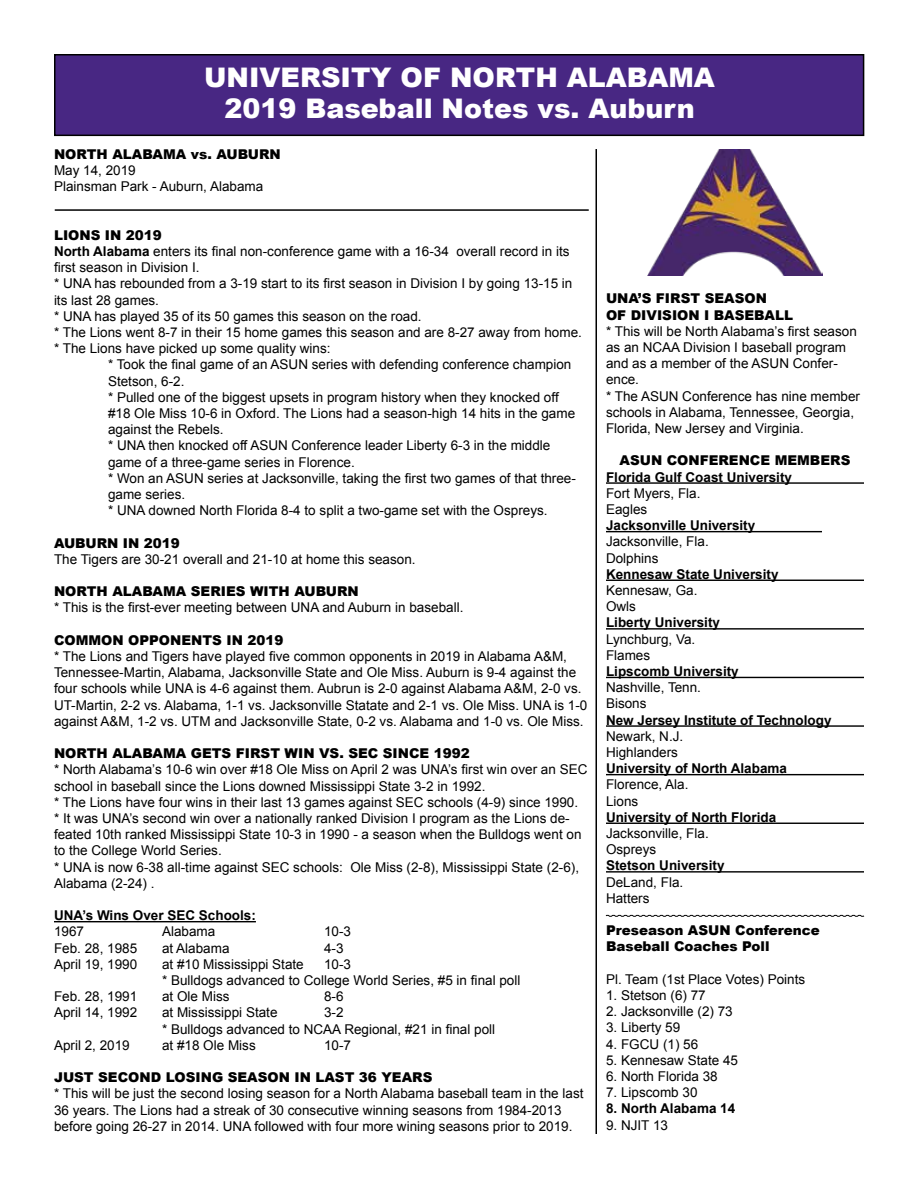
<style>
.page{position:relative;width:918px;height:1188px;background:#fff}
.page>*{position:absolute;margin:0;border:0;box-sizing:border-box;transform-origin:0 0}
.t1{font:900 27px/31.5px "Arial";color:#fff;text-align:center}
.t2{font:13.5px/16.2px "Arial";color:#000}
.t3{font:900 13.5px/16.2px "Arial";color:#000}
.t4{font:700 13.5px "Arial";color:#000}
.s1{font-weight:700}
</style>
<div class="page">
<div style="left:55px;top:55px;width:809px;height:80px;background:#482783"></div>
<div style="left:54px;top:54px;width:810px;height:82px;border:2px solid #000"></div>
<hr style="left:54px;top:921px;width:202px;height:1px;background:#000">
<img style="left:648px;top:149px;width:174px;height:126px">
<hr style="left:596px;top:149px;width:1px;height:985px;background:#000">
<hr style="left:606px;top:482px;width:258px;height:2px;background:#000">
<hr style="left:606px;top:531px;width:216px;height:1px;background:#000">
<hr style="left:606px;top:580px;width:258px;height:1px;background:#000">
<hr style="left:606px;top:628px;width:258px;height:2px;background:#000">
<hr style="left:606px;top:677px;width:258px;height:1px;background:#000">
<hr style="left:606px;top:725px;width:258px;height:2px;background:#000">
<hr style="left:606px;top:774px;width:258px;height:1px;background:#000">
<hr style="left:606px;top:823px;width:258px;height:1px;background:#000">
<hr style="left:606px;top:871px;width:258px;height:2px;background:#000">
<svg style="left:605px;top:915px;width:260px;height:2px"></svg>
<hr style="left:55px;top:209px;width:534px;height:2px;background:#000">
<h1 class="t1" style="left:204px;top:61px;width:512px">UNIVERSITY OF NORTH ALABAMA<br>2019 Baseball Notes vs. Auburn</h1>
<p class="t3" style="left:54px;top:146px;width:228px">NORTH ALABAMA vs. AUBURN</p>
<p class="t2" style="left:54px;top:162px;width:211px">May 14, 2019<br>Plainsman Park - Auburn, Alabama</p>
<p class="t3" style="left:54px;top:227px;width:109px">LIONS IN 2019</p>
<p class="t2" style="left:54px;top:243px;width:517px"><span class="s1">North Alabama</span> enters its final non-conference game with a 16-34 overall record in its</p>
<p class="t2" style="left:54px;top:260px;width:147px">first season in Division I.</p>
<p class="t2" style="left:54px;top:276px;width:520px">* UNA has rebounded from a 3-19 start to its first season in Division I by going 13-15 in</p>
<p class="t2" style="left:54px;top:292px;width:107px">its last 28 games.</p>
<p class="t2" style="left:54px;top:308px;width:369px">* UNA has played 35 of its 50 games this season on the road.</p>
<p class="t2" style="left:54px;top:324px;width:529px">* The Lions went 8-7 in their 15 home games this season and are 8-27 away from home.</p>
<p class="t2" style="left:54px;top:341px;width:278px">* The Lions have picked up some quality wins:</p>
<p class="t2" style="left:108px;top:357px;width:465px">* Took the final game of an ASUN series with defending conference champion</p>
<p class="t2" style="left:108px;top:373px;width:78px">Stetson, 6-2.</p>
<p class="t2" style="left:108px;top:389px;width:452px">* Pulled one of the biggest upsets in program history when they knocked off</p>
<p class="t2" style="left:108px;top:405px;width:469px">#18 Ole Miss 10-6 in Oxford. The Lions had a season-high 14 hits in the game</p>
<p class="t2" style="left:108px;top:422px;width:117px">against the Rebels.</p>
<p class="t2" style="left:108px;top:438px;width:444px">* UNA then knocked off ASUN Conference leader Liberty 6-3 in the middle</p>
<p class="t2" style="left:108px;top:454px;width:248px">game of a three-game series in Florence.</p>
<p class="t2" style="left:108px;top:470px;width:469px">* Won an ASUN series at Jacksonville, taking the first two games of that three-</p>
<p class="t2" style="left:108px;top:486px;width:79px">game series.</p>
<p class="t2" style="left:108px;top:503px;width:441px">* UNA downed North Florida 8-4 to split a two-game set with the Ospreys.</p>
<p class="t3" style="left:54px;top:534px;width:127px">AUBURN IN 2019</p>
<p class="t2" style="left:54px;top:551px;width:363px">The Tigers are 30-21 overall and 21-10 at home this season.</p>
<p class="t3" style="left:54px;top:583px;width:306px">NORTH ALABAMA SERIES WITH AUBURN</p>
<p class="t2" style="left:54px;top:600px;width:411px">* This is the first-ever meeting between UNA and Auburn in baseball.</p>
<p class="t3" style="left:54px;top:632px;width:231px">COMMON OPPONENTS IN 2019</p>
<p class="t2" style="left:54px;top:648px;width:535px">* The Lions and Tigers have played five common opponents in 2019 in Alabama A&amp;M, Tennessee-Martin, Alabama, Jacksonville State and Ole Miss. Auburn is 9-4 against the four schools while UNA is 4-6 against them. Aubrun is 2-0 against Alabama A&amp;M, 2-0 vs.<br>UT-Martin, 2-2 vs. Alabama, 1-1 vs. Jacksonville Statate and 2-1 vs. Ole Miss. UNA is 1-0 against A&amp;M, 1-2 vs. UTM and Jacksonville State, 0-2 vs. Alabama and 1-0 vs. Ole Miss.</p>
<p class="t3" style="left:54px;top:745px;width:417px">NORTH ALABAMA GETS FIRST WIN VS. SEC SINCE 1992</p>
<p class="t2" style="left:54px;top:762px;width:535px">* North Alabama’s 10-6 win over #18 Ole Miss on April 2 was UNA’s first win over an SEC school in baseball since the Lions downed Mississippi State 3-2 in 1992.<br>* The Lions have four wins in their last 13 games against SEC schools (4-9) since 1990.<br>* It was UNA’s second win over a nationally ranked Division I program as the Lions de&shy;feated 10th ranked Mississippi State 10-3 in 1990 - a season when the Bulldogs went on to the College World Series.<br>* UNA is now 6-38 all-time against SEC schools: Ole Miss (2-8), Mississippi State (2-6), Alabama (2-24) .</p>
<p class="t4" style="left:54px;top:907px;width:203px">UNA’s Wins Over SEC Schools:</p>
<p class="t2" style="left:54px;top:924px;width:32px">1967</p>
<p class="t2" style="left:162px;top:924px;width:55px">Alabama</p>
<p class="t2" style="left:324px;top:924px;width:29px">10-3</p>
<p class="t2" style="left:54px;top:940px;width:85px">Feb. 28, 1985</p>
<p class="t2" style="left:162px;top:940px;width:69px">at Alabama</p>
<p class="t2" style="left:324px;top:940px;width:21px">4-3</p>
<p class="t2" style="left:54px;top:956px;width:85px">April 19, 1990</p>
<p class="t2" style="left:162px;top:956px;width:143px">at #10 Mississippi State</p>
<p class="t3" style="left:606px;top:290px;width:189px">UNA’S FIRST SEASON<br>OF DIVISION I BASEBALL</p>
<p class="t2" style="left:606px;top:323px;width:256px">* This will be North Alabama’s first season as an NCAA Division I baseball program and as a member of the ASUN Confer&shy;ence.<br>* The ASUN Conference has nine member schools in Alabama, Tennessee, Georgia, Florida, New Jersey and Virginia.</p>
<p class="t3" style="left:620px;top:452px;width:232px">ASUN CONFERENCE MEMBERS</p>
<p class="t4" style="left:606px;top:468px;width:188px">Florida Gulf Coast University</p>
<p class="t2" style="left:606px;top:485px;width:96px">Fort Myers, Fla.<br>Eagles</p>
<p class="t4" style="left:606px;top:516px;width:151px">Jacksonville University</p>
<p class="t2" style="left:606px;top:534px;width:104px">Jacksonville, Fla.<br>Dolphins</p>
<p class="t4" style="left:606px;top:565px;width:174px">Kennesaw State University</p>
<p class="t2" style="left:606px;top:582px;width:93px">Kennesaw, Ga.<br>Owls</p>
<p class="t4" style="left:606px;top:614px;width:116px">Liberty University</p>
<p class="t2" style="left:606px;top:631px;width:91px">Lynchburg, Va.<br>Flames</p>
<p class="t4" style="left:606px;top:662px;width:134px">Lipscomb University</p>
<p class="t2" style="left:606px;top:680px;width:97px">Nashville, Tenn.<br>Bisons</p>
<p class="t4" style="left:606px;top:711px;width:227px">New Jersey Institute of Technology</p>
<p class="t2" style="left:606px;top:728px;width:79px">Newark, N.J.<br>Highlanders</p>
<p class="t4" style="left:606px;top:759px;width:183px">University of North Alabama</p>
<p class="t2" style="left:606px;top:777px;width:84px">Florence, Ala.<br>Lions</p>
<p class="t4" style="left:606px;top:808px;width:172px">University of North Florida</p>
<p class="t2" style="left:606px;top:825px;width:104px">Jacksonville, Fla.<br>Ospreys</p>
<p class="t4" style="left:606px;top:857px;width:120px">Stetson University</p>
<p class="t2" style="left:606px;top:874px;width:79px">DeLand, Fla.<br>Hatters</p>
<p class="t3" style="left:606px;top:922px;width:215px">Preseason ASUN Conference<br>Baseball Coaches Poll</p>
<p class="t2" style="left:606px;top:971px;width:201px">Pl. Team (1st Place Votes) Points</p>
<p class="t2" style="left:606px;top:987px;width:101px">1. Stetson (6) 77</p>
<p class="t2" style="left:606px;top:1004px;width:128px">2. Jacksonville (2) 73</p>
<p class="t2" style="left:606px;top:1020px;width:76px">3. Liberty 59</p>
<p class="t2" style="left:606px;top:1036px;width:94px">4. FGCU (1) 56</p>
<p class="t2" style="left:606px;top:1052px;width:134px">5. Kennesaw State 45</p>
<p class="t2" style="left:606px;top:1068px;width:113px">6. North Florida 38</p>
<p class="t2" style="left:606px;top:1085px;width:93px">7. Lipscomb 30</p>
<p class="t4" style="left:606px;top:1100px;width:131px">8. North Alabama 14</p>
<p class="t2" style="left:606px;top:1117px;width:64px">9. NJIT 13</p>
<p class="t2" style="left:162px;top:956px;width:360px;text-align:center">10-3<br>* Bulldogs advanced to College World Series, #5 in final poll</p>
<p class="t2" style="left:54px;top:989px;width:85px">Feb. 28, 1991</p>
<p class="t2" style="left:162px;top:989px;width:69px">at Ole Miss</p>
<p class="t2" style="left:324px;top:989px;width:21px">8-6</p>
<p class="t2" style="left:54px;top:1005px;width:85px">April 14, 1992</p>
<p class="t2" style="left:162px;top:1005px;width:117px">at Mississippi State</p>
<p class="t2" style="left:162px;top:1005px;width:335px;text-indent:162px">3-2<br>* Bulldogs advanced to NCAA Regional, #21 in final poll</p>
<p class="t2" style="left:54px;top:1037px;width:77px">April 2, 2019</p>
<p class="t2" style="left:162px;top:1037px;width:95px">at #18 Ole Miss</p>
<p class="t2" style="left:324px;top:1037px;width:29px">10-7</p>
<p class="t3" style="left:54px;top:1069px;width:380px">JUST SECOND LOSING SEASON IN LAST 36 YEARS</p>
<p class="t2" style="left:54px;top:1086px;width:531px">* This will be just the second losing season for a North Alabama baseball team in the last<br>36 years. The Lions had a streak of 30 consecutive winning seasons from 1984-2013 before going 26-27 in 2014. UNA followed with four more wining seasons prior to 2019.</p>
</div>
